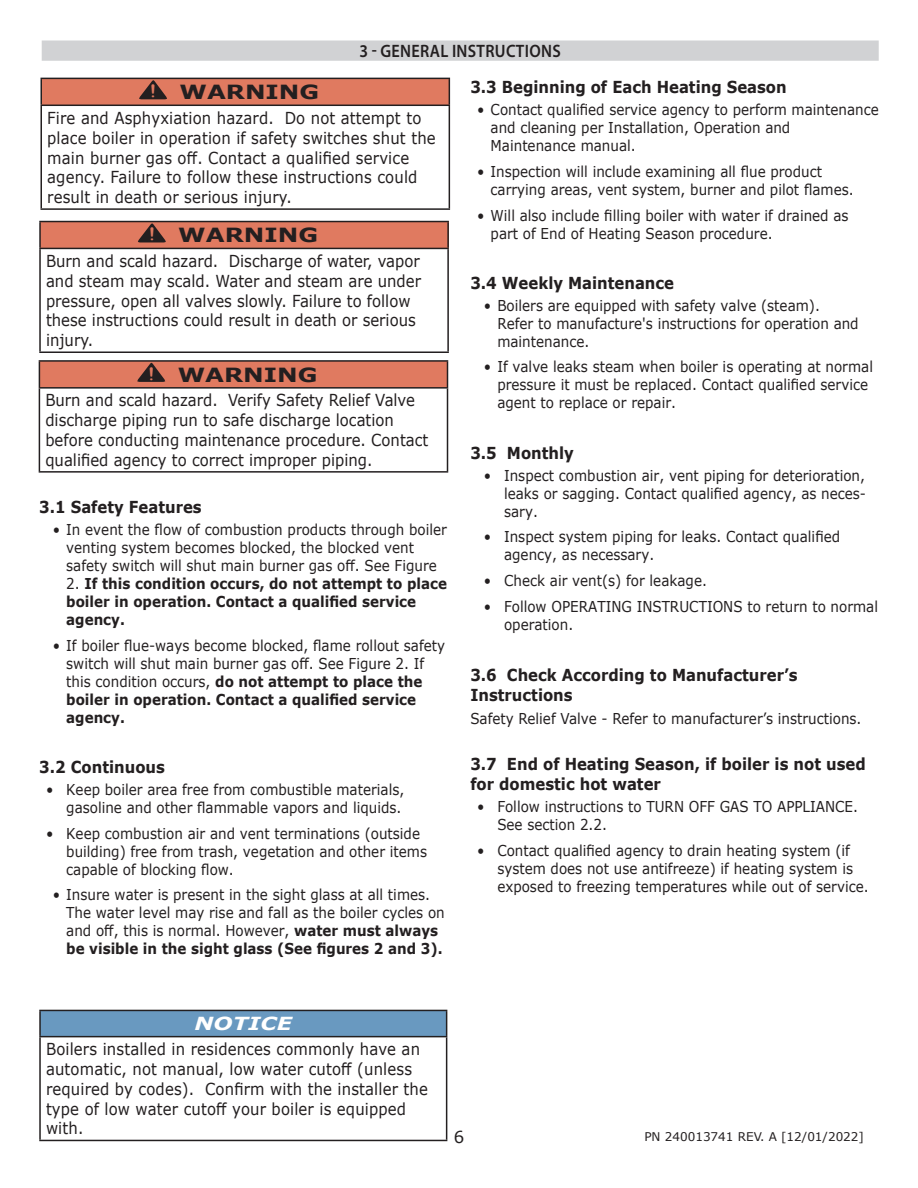
<style>
.page{position:relative;width:918px;height:1188px;background:#fff}
.page>*{position:absolute;margin:0;border:0;box-sizing:border-box;transform-origin:0 0}
.t1{font:700 21px "Courier New";color:#e07a60;scale:.9 1}
.t2{font:700 19.5px "Verdana";color:#231f20;scale:1.25 1}
.t3{font:600 18px "Myriad Pro";letter-spacing:.02em;color:#231f20;scale:.9 1}
.t4{font:italic 700 18px "Verdana";color:#fff;scale:1.25 1}
.t5{font:16.5px/19.8px "Verdana";color:#231f20;scale:.9 1}
.t6{font:700 16.5px/19.8px "Verdana";color:#231f20;scale:.9 1}
.t7{font:16.5px "Verdana";color:#231f20}
.t8{font:15px/18px "Verdana";color:#231f20;scale:.9 1}
.t9{font:700 15px/18px "Verdana";color:#231f20;scale:.9 1}
.t10{font:12px "Verdana";color:#231f20}
.s1{font-weight:400}
.s2{font-weight:700}
</style>
<div class="page">
<div style="left:40px;top:222px;width:408px;height:26px;background:#e07a60"></div>
<hr style="left:39px;top:221px;width:410px;height:1px;background:#231f20">
<hr style="left:39px;top:222px;width:2px;height:26px;background:#231f20">
<hr style="left:447px;top:222px;width:2px;height:26px;background:#231f20">
<hr style="left:39px;top:248px;width:410px;height:1px;background:#231f20">
<hr style="left:39px;top:249px;width:2px;height:102px;background:#231f20">
<hr style="left:447px;top:249px;width:2px;height:102px;background:#231f20">
<hr style="left:39px;top:351px;width:410px;height:2px;background:#231f20">
<svg style="left:136px;top:222px;width:31px;height:21px"></svg>
<div style="left:42px;top:41px;width:836px;height:19px;background:#d1d2d4"></div>
<div style="left:42px;top:40px;width:837px;height:21px;border:2px solid #d1d2d4"></div>
<div style="left:39px;top:361px;width:409px;height:27px;background:#e07a60"></div>
<hr style="left:39px;top:360px;width:409px;height:2px;background:#231f20">
<svg style="left:39px;top:362px;width:1px;height:25px"></svg>
<svg style="left:447px;top:362px;width:1px;height:25px"></svg>
<hr style="left:39px;top:387px;width:409px;height:2px;background:#231f20">
<hr style="left:39px;top:389px;width:1px;height:82px;background:#231f20">
<hr style="left:447px;top:389px;width:1px;height:82px;background:#231f20">
<hr style="left:39px;top:471px;width:409px;height:2px;background:#231f20">
<svg style="left:135px;top:360px;width:31px;height:22px"></svg>
<div style="left:41px;top:78px;width:408px;height:27px;background:#e07a60"></div>
<hr style="left:40px;top:78px;width:410px;height:1px;background:#231f20">
<hr style="left:40px;top:79px;width:2px;height:26px;background:#231f20">
<svg style="left:449px;top:79px;width:1px;height:26px"></svg>
<hr style="left:40px;top:105px;width:410px;height:1px;background:#231f20">
<hr style="left:40px;top:106px;width:2px;height:102px;background:#231f20">
<hr style="left:449px;top:106px;width:1px;height:102px;background:#231f20">
<hr style="left:40px;top:208px;width:410px;height:2px;background:#231f20">
<svg style="left:137px;top:79px;width:31px;height:21px"></svg>
<div style="left:40px;top:1010px;width:407px;height:27px;background:#6999c0"></div>
<hr style="left:39px;top:1010px;width:408px;height:1px;background:#231f20">
<hr style="left:39px;top:1011px;width:2px;height:25px;background:#231f20">
<svg style="left:446px;top:1011px;width:1px;height:25px"></svg>
<hr style="left:39px;top:1036px;width:408px;height:1px;background:#231f20">
<hr style="left:39px;top:1037px;width:2px;height:103px;background:#231f20">
<hr style="left:446px;top:1037px;width:1px;height:103px;background:#231f20">
<hr style="left:39px;top:1140px;width:408px;height:1px;background:#231f20">
<p class="t3" style="left:359px;top:41px;width:225px">3 - GENERAL INSTRUCTIONS</p>
<h1 class="t1" style="left:148px;top:78px;width:14px">!</h1>
<p class="t6" style="left:470px;top:79px;width:353px">3.3 Beginning of Each Heating Season</p>
<p class="t8" style="left:491px;top:102px;width:433px;text-indent:-14px">• Contact qualified service agency to perform maintenance and cleaning per Installation, Operation and<br>Maintenance manual.</p>
<p class="t8" style="left:491px;top:164px;width:405px;text-indent:-14px">• Inspection will include examining all flue product carrying areas, vent system, burner and pilot flames.</p>
<p class="t8" style="left:491px;top:207px;width:399px;text-indent:-14px">• Will also include filling boiler with water if drained as part of End of Heating Season procedure.</p>
<p class="t6" style="left:470px;top:274px;width:228px">3.4 Weekly Maintenance</p>
<p class="t8" style="left:497px;top:298px;width:403px;text-indent:-14px">• Boilers are equipped with safety valve (steam).<br>Refer to manufacture's instructions for operation and maintenance.</p>
<p class="t8" style="left:497px;top:359px;width:419px;text-indent:-14px">• If valve leaks steam when boiler is operating at normal pressure it must be replaced. Contact qualified service agent to replace or repair.</p>
<p class="t6" style="left:470px;top:444px;width:117px">3.5 Monthly</p>
<p class="t8" style="left:504px;top:468px;width:404px;text-align:justify;text-indent:-20px">• Inspect combustion air, vent piping for deterioration, leaks or sagging. Contact qualified agency, as neces&shy;sary.</p>
<p class="t8" style="left:504px;top:529px;width:375px;text-indent:-20px">• Inspect system piping for leaks. Contact qualified agency, as necessary.</p>
<p class="t8" style="left:484px;top:573px;width:249px">• Check air vent(s) for leakage.</p>
<p class="t8" style="left:504px;top:598px;width:417px;text-indent:-20px">• Follow OPERATING INSTRUCTIONS to return to normal operation.</p>
<h2 class="t2" style="left:180px;top:84px;width:113px">WARNING</h2>
<p class="t5" style="left:47px;top:108px;width:433px">Fire and Asphyxiation hazard. Do not attempt to place boiler in operation if safety switches shut the main burner gas off. Contact a qualified service agency. Failure to follow these instructions could result in death or serious injury.</p>
<h1 class="t1" style="left:146px;top:221px;width:14px">!</h1>
<h2 class="t2" style="left:178px;top:228px;width:113px">WARNING</h2>
<p class="t5" style="left:46px;top:251px;width:418px">Burn and scald hazard. Discharge of water, vapor and steam may scald. Water and steam are under pressure, open all valves slowly. Failure to follow these instructions could result in death or serious injury.</p>
<h1 class="t1" style="left:146px;top:360px;width:14px">!</h1>
<h2 class="t2" style="left:178px;top:367px;width:113px">WARNING</h2>
<p class="t5" style="left:45px;top:390px;width:427px">Burn and scald hazard. Verify Safety Relief Valve discharge piping run to safe discharge location before conducting maintenance procedure. Contact qualified agency to correct improper piping.</p>
<p class="t6" style="left:39px;top:498px;width:182px">3.1 Safety Features</p>
<p class="t8" style="left:66px;top:522px;width:425px;text-indent:-14px">• In event the flow of combustion products through boiler venting system becomes blocked, the blocked vent safety switch will shut main burner gas off. See Figure</p>
<p class="t9" style="left:66px;top:576px;width:425px"><span class="s1">2.</span> If this condition occurs, do not attempt to place boiler in operation. Contact a qualified service agency.</p>
<p class="t8" style="left:66px;top:637px;width:422px;text-indent:-14px">• If boiler flue-ways become blocked, flame rollout safety switch will shut main burner gas off. See Figure 2. If this condition occurs, <span class="s2">do not attempt to place the boiler in operation. Contact a qualified service agency.</span></p>
<p class="t6" style="left:39px;top:758px;width:141px">3.2 Continuous</p>
<p class="t8" style="left:46px;top:782px;width:400px;text-align:right">• Keep boiler area free from combustible materials, gasoline and other flammable vapors and liquids.</p>
<p class="t8" style="left:66px;top:825px;width:402px;text-indent:-20px">• Keep combustion air and vent terminations (outside building) free from trash, vegetation and other items capable of blocking flow.</p>
<p class="t8" style="left:66px;top:887px;width:422px;text-indent:-14px">• Insure water is present in the sight glass at all times.<br>The water level may rise and fall as the boiler cycles on and off, this is normal. However, <span class="s2">water must always be visible in the sight glass (See figures 2 and 3).</span></p>
<p class="t6" style="left:470px;top:667px;width:365px">3.6 Check According to Manufacturer’s<br>Instructions</p>
<p class="t8" style="left:470px;top:709px;width:436px">Safety Relief Valve - Refer to manufacturer’s instructions.</p>
<p class="t6" style="left:470px;top:756px;width:441px">3.7 End of Heating Season, if boiler is not used for domestic hot water</p>
<p class="t8" style="left:497px;top:799px;width:402px;text-indent:-20px">• Follow instructions to TURN OFF GAS TO APPLIANCE.<br>See section 2.2.</p>
<p class="t8" style="left:497px;top:843px;width:414px;text-indent:-20px">• Contact qualified agency to drain heating system (if system does not use antifreeze) if heating system is exposed to freezing temperatures while out of service.</p>
<p class="t4" style="left:195px;top:1016px;width:79px">NOTICE</p>
<p class="t5" style="left:46px;top:1039px;width:426px">Boilers installed in residences commonly have an automatic, not manual, low water cutoff (unless required by codes). Confirm with the installer the type of low water cutoff your boiler is equipped with.</p>
<p class="t7" style="left:454px;top:1130px;width:12px">6</p>
<p class="t10" style="left:644px;top:1132px;width:221px">PN 240013741 REV. A [12/01/2022]</p>
</div>
